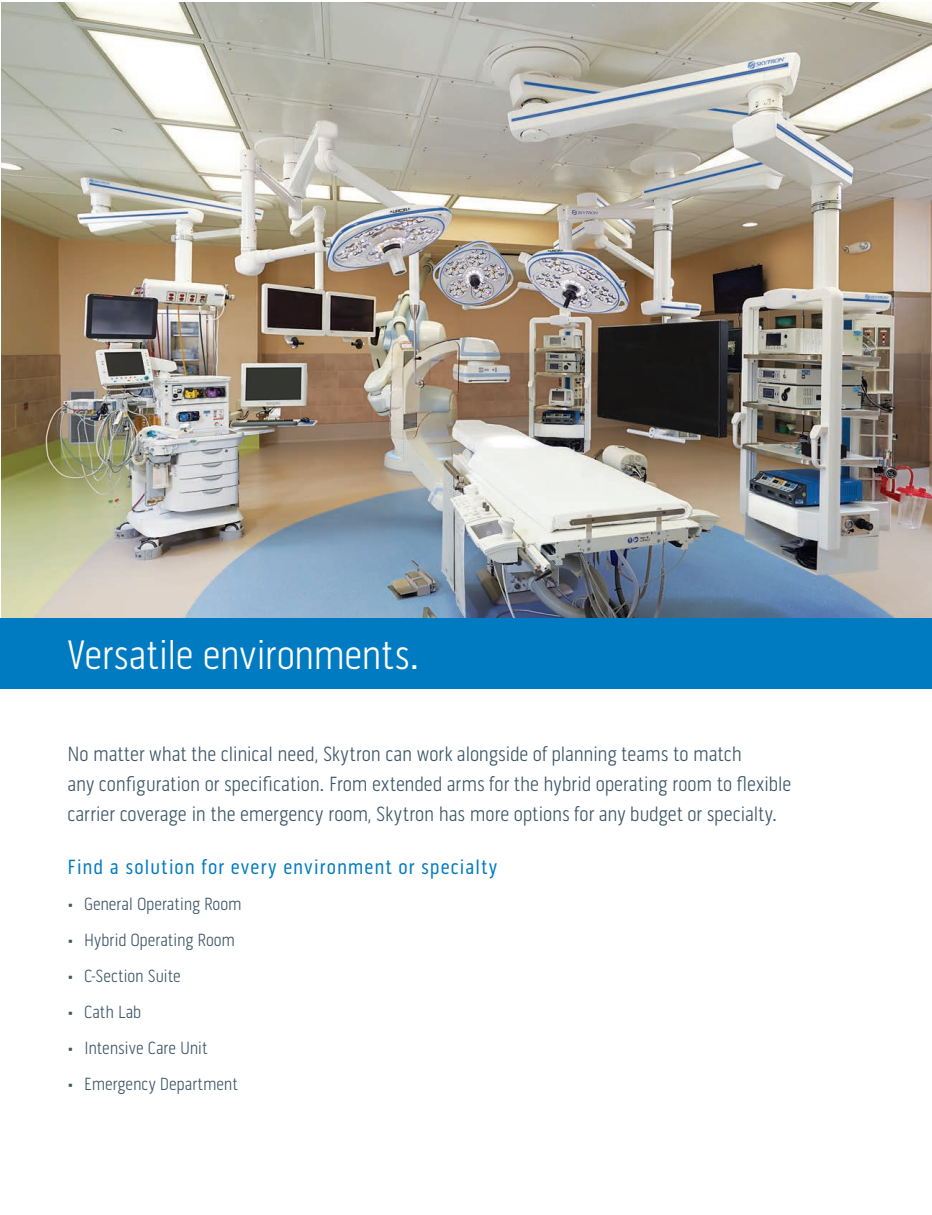
<style>
.page{position:relative;width:932px;height:1215px;background:#fff}
.page>*{position:absolute;margin:0;border:0;box-sizing:border-box;transform-origin:0 0}
.Table_Header{font:300 42px "Pill Gothic 300 mg";letter-spacing:-.015em;color:#fff}
.t1{font:300 21px/30px "Pill Gothic 300 mg";letter-spacing:-.005em;color:#3b5566}
.Bullets{font:21px "Pill Gothic 300 mg";letter-spacing:.045em;color:#007bc2}
.Bullets-2{font:300 18px "Pill Gothic 300 mg";letter-spacing:-.005em;color:#3b5566}
</style>
<div class="page">
<img style="left:1px;top:3px;width:931px;height:615px">
<div style="left:0;top:618px;width:932px;height:70px;background:#007bc2"></div>
<p class="Table_Header" style="left:68px;top:630px;width:353px">Versatile environments.</p>
<p class="t1" style="left:67px;top:739px;width:725px">No matter what the clinical need, Skytron can work alongside of planning teams to match<br>any configuration or specification. From extended arms for the hybrid operating room to flexible carrier coverage in the emergency room, Skytron has more options for any budget or specialty.</p>
<p class="Bullets" style="left:67px;top:854px;width:431px">Find a solution for every environment or specialty</p>
<p class="Bullets-2" style="left:68px;top:893px;width:175px">• General Operating Room</p>
<p class="Bullets-2" style="left:68px;top:929px;width:169px">• Hybrid Operating Room</p>
<p class="Bullets-2" style="left:68px;top:965px;width:115px">• C-Section Suite</p>
<p class="Bullets-2" style="left:68px;top:1001px;width:75px">• Cath Lab</p>
<p class="Bullets-2" style="left:68px;top:1037px;width:141px">• Intensive Care Unit</p>
<p class="Bullets-2" style="left:68px;top:1073px;width:172px">• Emergency Department</p>
</div>
